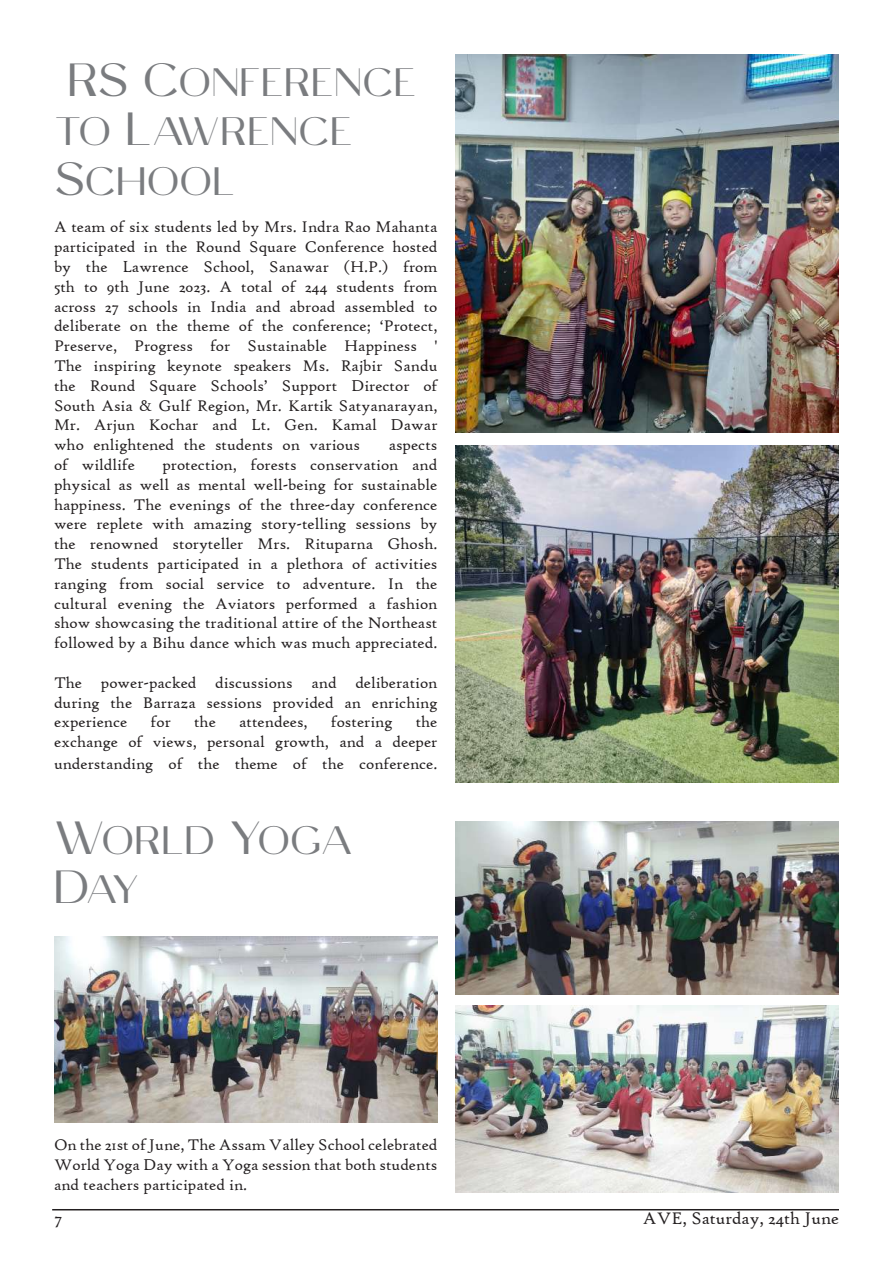
<style>
.page{position:relative;width:893px;height:1263px;background:#fff}
.page>*{position:absolute;margin:0;border:0;box-sizing:border-box;transform-origin:0 0}
.t1{font:46.5px/49.5px "Celine Peach Free Sans";color:#7a7c7f}
.t2{font:46.5px/49.5px "Celine Peach Free Sans";letter-spacing:-.025em;color:#7a7c7f}
.t3{font:18px "High Tower Text";color:#231f20}
.t4{font:16.5px/19.8px "High Tower Text";color:#231f20;text-align:justify}
</style>
<div class="page">
<img style="left:455px;top:54px;width:384px;height:378px">
<img style="left:455px;top:445px;width:384px;height:338px">
<img style="left:54px;top:936px;width:383px;height:186px">
<img style="left:455px;top:821px;width:384px;height:173px">
<img style="left:455px;top:1006px;width:384px;height:186px">
<hr style="left:52px;top:1209px;width:787px;height:1px;background:#231f20">
<h1 class="t1" style="left:54px;top:55px;width:364px">RS Conference to Lawrence<br>School</h1>
<p class="t4" style="left:54px;top:217px;width:385px">A team of six students led by Mrs. Indra Rao Mahanta participated in the Round Square Conference hosted by the Lawrence School, Sanawar (H.P.) from 5th to 9th June 2023. A total of 244 students from across 27 schools in India and abroad assembled to deliberate on the theme of the conference; ‘Protect, Preserve, Progress for Sustainable Happiness ' The inspiring keynote speakers Ms. Rajbir Sandu the Round Square Schools’ Support Director of South Asia &amp; Gulf Region, Mr. Kartik Satyanarayan, Mr. Arjun Kochar and Lt. Gen. Kamal Dawar who enlightened the students on various</p>
<p class="t4" style="left:389px;top:435px;width:50px">aspects</p>
<p class="t4" style="left:54px;top:455px;width:385px;text-indent:108px">protection, forests conservation and physical as well as mental well-being for sustainable happiness. The evenings of the three-day conference were replete with amazing story-telling sessions by the renowned storyteller Mrs. Rituparna Ghosh.<br>The students participated in a plethora of activities ranging from social service to adventure. In the cultural evening the Aviators performed a fashion show showcasing the traditional attire of the Northeast followed by a Bihu dance which was much appreciated.</p>
<p class="t4" style="left:54px;top:673px;width:385px">The power-packed discussions and deliberation during the Barraza sessions provided an enriching experience</p>
<p class="t4" style="left:54px;top:455px;width:82px">of wildlife</p>
<p class="t4" style="left:54px;top:712px;width:385px;text-align:right">the<br>exchange of views, personal growth, and a deeper</p>
<p class="t4" style="left:54px;top:754px;width:385px">understanding of the theme of the conference.</p>
<p class="t4" style="left:151px;top:712px;width:22px">for</p>
<p class="t4" style="left:194px;top:712px;width:23px">the</p>
<p class="t4" style="left:239px;top:712px;width:70px">attendees,</p>
<p class="t4" style="left:331px;top:712px;width:63px">fostering</p>
<h1 class="t2" style="left:54px;top:813px;width:301px">World Yoga<br>Day</h1>
<p class="t4" style="left:54px;top:1135px;width:385px">On the 21st of June, The Assam Valley School celebrated World Yoga Day with a Yoga session that both students and teachers participated in.</p>
<p class="t3" style="left:54px;top:1207px;width:10px">7</p>
<p class="t3" style="left:643px;top:1207px;width:197px">AVE, Saturday, 24th June</p>
</div>
